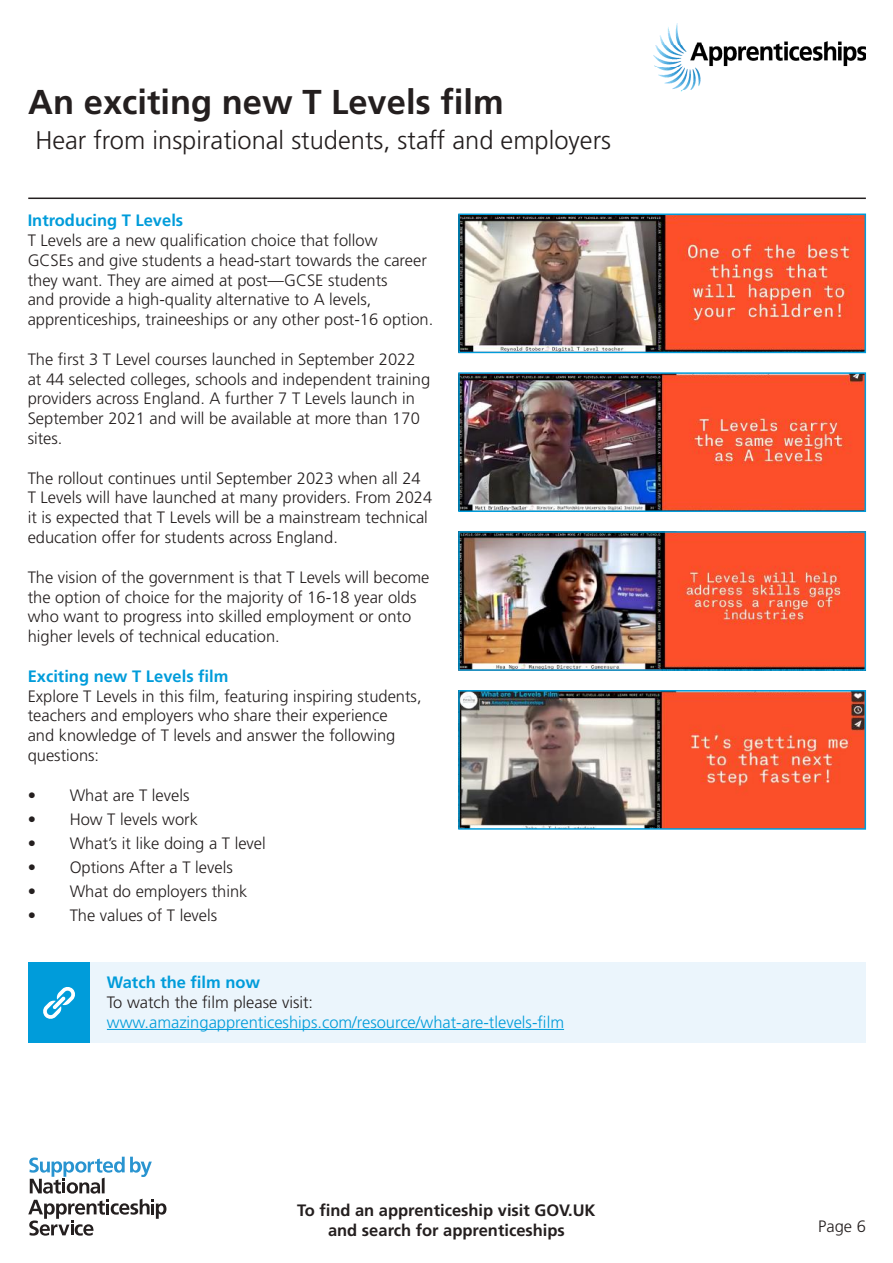
<style>
.page{position:relative;width:893px;height:1263px;background:#fff}
.page>*{position:absolute;margin:0;border:0;box-sizing:border-box;transform-origin:0 0}
.t1{font:700 34.5px "Frutiger";color:#241f1f}
.t2{font:300 25.5px "Frutiger";color:#241f1f}
.t3{font:300 16.5px/19.8px "Frutiger";color:#241f1f}
.t4{font:300 16.5px "Frutiger";color:#009cda}
.t5{font:700 16.5px/19.8px "Frutiger";color:#241f1f;text-align:center}
.t6{font:700 16.5px "Frutiger";color:#009cda}
</style>
<div class="page">
<svg style="left:28px;top:1199px;width:138px;height:36px"></svg>
<svg style="left:29px;top:1157px;width:123px;height:36px"></svg>
<img style="left:653px;top:23px;width:213px;height:69px">
<hr style="left:28px;top:198px;width:838px;height:1px;background:#241f1f">
<img style="left:461px;top:217px;width:402px;height:133px">
<div style="left:458px;top:214px;width:408px;height:139px;border:2px solid #009cda"></div>
<img style="left:461px;top:375px;width:402px;height:134px">
<div style="left:458px;top:372px;width:408px;height:140px;border:2px solid #009cda"></div>
<img style="left:461px;top:534px;width:402px;height:134px">
<div style="left:458px;top:531px;width:408px;height:140px;border:2px solid #009cda"></div>
<img style="left:461px;top:693px;width:402px;height:134px">
<div style="left:458px;top:690px;width:408px;height:140px;border:2px solid #009cda"></div>
<div style="left:28px;top:962px;width:838px;height:81px;background:#ebf5fc"></div>
<div style="left:28px;top:962px;width:62px;height:81px;background:#009cda"></div>
<svg style="left:43px;top:987px;width:32px;height:32px"></svg>
<hr style="left:107px;top:1029px;width:457px;height:1px;background:#009cda">
<h1 class="t1" style="left:28px;top:82px;width:477px">An exciting new T Levels film</h1>
<h2 class="t2" style="left:35px;top:126px;width:577px">Hear from inspirational students, staff and employers</h2>
<p class="t6" style="left:28px;top:211px;width:157px">Introducing T Levels</p>
<p class="t3" style="left:28px;top:230px;width:407px">T Levels are a new qualification choice that follow<br>GCSEs and give students a head-start towards the career they want. They are aimed at post—GCSE students<br>and provide a high-quality alternative to A levels, apprenticeships, traineeships or any other post-16 option.</p>
<p class="t3" style="left:28px;top:349px;width:404px">The first 3 T Level courses launched in September 2022 at 44 selected colleges, schools and independent training providers across England. A further 7 T Levels launch in September 2021 and will be available at more than 170 sites.</p>
<p class="t3" style="left:28px;top:468px;width:406px">The rollout continues until September 2023 when all 24<br>T Levels will have launched at many providers. From 2024 it is expected that T Levels will be a mainstream technical education offer for students across England.</p>
<p class="t3" style="left:28px;top:567px;width:403px">The vision of the government is that T Levels will become the option of choice for the majority of 16-18 year olds who want to progress into skilled employment or onto higher levels of technical education.</p>
<p class="t6" style="left:28px;top:666px;width:202px">Exciting new T Levels film</p>
<p class="t3" style="left:28px;top:686px;width:395px">Explore T Levels in this film, featuring inspiring students, teachers and employers who share their experience<br>and knowledge of T levels and answer the following questions:</p>
<p class="t3" style="left:28px;top:785px;width:163px">• What are T levels</p>
<p class="t3" style="left:28px;top:809px;width:172px">• How T levels work</p>
<p class="t3" style="left:28px;top:833px;width:240px">• What’s it like doing a T level</p>
<p class="t3" style="left:28px;top:857px;width:207px">• Options After a T levels</p>
<p class="t3" style="left:28px;top:881px;width:221px">• What do employers think</p>
<p class="t3" style="left:28px;top:905px;width:191px">• The values of T levels</p>
<p class="t6" style="left:107px;top:973px;width:155px">Watch the film now</p>
<p class="t3" style="left:107px;top:992px;width:208px">To watch the film please visit:</p>
<p class="t4" style="left:107px;top:1013px;width:459px">www.amazingapprenticeships.com/resource/what-are-tlevels-film</p>
<p class="t5" style="left:297px;top:1200px;width:300px">To find an apprenticeship visit GOV.UK and search for apprenticeships</p>
<p class="t3" style="left:818px;top:1217px;width:49px">Page 6</p>
</div>
